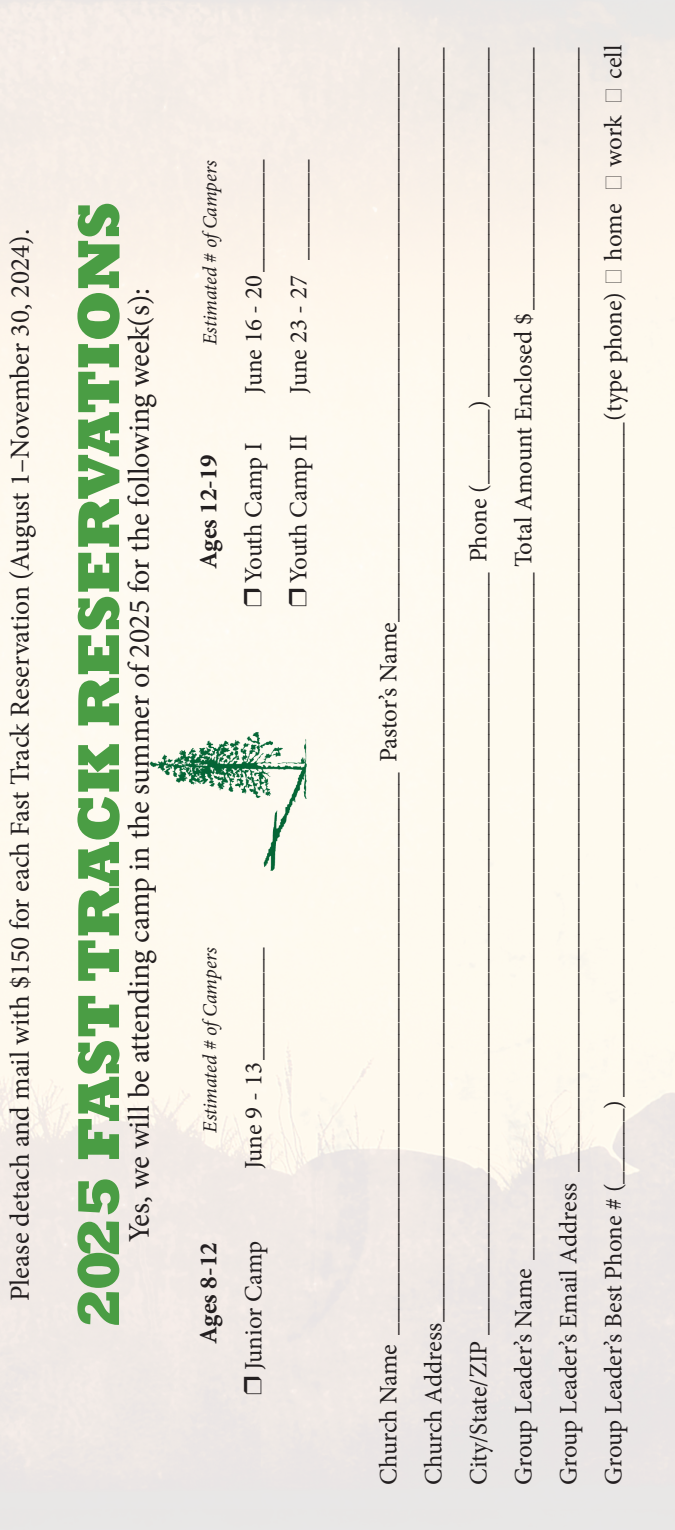
<style>
.page{position:relative;width:675px;height:1530px;background:#fff}
.page>*{position:absolute;margin:0;border:0;box-sizing:border-box;transform-origin:0 0}
.t1{font:800 60px "Rockwell";color:#4a9d44}
.t2{font:30px "Minion Pro";letter-spacing:-.005em;color:#231f20}
.t3{font:27.5px "Minion Pro";color:#231f20}
.t4{font:25px/45px "Minion Pro";letter-spacing:-.005em;color:#231f20;text-align:justify}
.t5{font:700 25px "Minion Pro";color:#231f20}
.t6{font:italic 20px "Minion Pro";letter-spacing:-.01em;color:#231f20}
.s1{font-family:"Dixieland Normal"}
</style>
<div class="page">
<div style="left:0;top:0;width:675px;height:1530px;background:linear-gradient(to bottom,#fef8ee,#f2eee9)"></div>
<img style="left:149px;top:732px;width:158px;height:139px">
<svg style="left:606px;top:271px;width:15px;height:12px"></svg>
<svg style="left:606px;top:177px;width:15px;height:12px"></svg>
<svg style="left:606px;top:89px;width:15px;height:12px"></svg>
<p class="t3" style="left:2px;top:1301px;width:1073px;rotate:-90deg">Please detach and mail with $150 for each Fast Track Reservation (August 1–November 30, 2024).</p>
<h1 class="t1" style="left:64px;top:1329px;width:1129px;rotate:-90deg">2025 FAST TRACK RESERVATIONS</h1>
<p class="t2" style="left:119px;top:1242px;width:955px;rotate:-90deg">Yes, we will be attending camp in the summer of 2025 for the following week(s):</p>
<p class="t6" style="left:196px;top:345px;width:187px;rotate:-90deg">Estimated # ofCampers</p>
<p class="t5" style="left:191px;top:569px;width:116px;rotate:-90deg">Ages 12-19</p>
<p class="t4" style="left:231px;top:394px;width:235px;rotate:-90deg">June 16 - 20_________</p>
<p class="t4" style="left:231px;top:607px;width:166px;rotate:-90deg"><span class="s1">U</span> Youth Camp I</p>
<p class="t4" style="left:276px;top:394px;width:235px;rotate:-90deg">June 23 - 27 ________</p>
<p class="t4" style="left:276px;top:607px;width:175px;rotate:-90deg"><span class="s1">U</span> Youth Camp II</p>
<p class="t6" style="left:196px;top:1133px;width:187px;rotate:-90deg">Estimated # ofCampers</p>
<p class="t4" style="left:231px;top:1169px;width:223px;rotate:-90deg">June 9 - 13_________</p>
<p class="t5" style="left:191px;top:1344px;width:103px;rotate:-90deg">Ages 8-12</p>
<p class="t4" style="left:231px;top:1395px;width:155px;rotate:-90deg"><span class="s1">U</span> Junior Camp</p>
<p class="t4" style="left:591px;top:79px;width:35px;rotate:-90deg">cell</p>
<p class="t4" style="left:366px;top:1485px;width:1439px;rotate:-90deg">Church Name _____________________________________________ Pastor’s Name______________________________________________ Church Address ______________________________________________________________________________________________________ City/State/ZIP _____________________________________________________________ Phone (______) ____________________________ Group Leader’s Name _______________________________________________________ Total Amount Enclosed $ _____________________ Group Leader’s Email Address __________________________________________________________________________________________ Group Leader’s Best Phone # (______) ______________________________________________________(type phone)</p>
<p class="t4" style="left:591px;top:167px;width:53px;rotate:-90deg">work</p>
<p class="t4" style="left:591px;top:261px;width:58px;rotate:-90deg">home</p>
</div>
